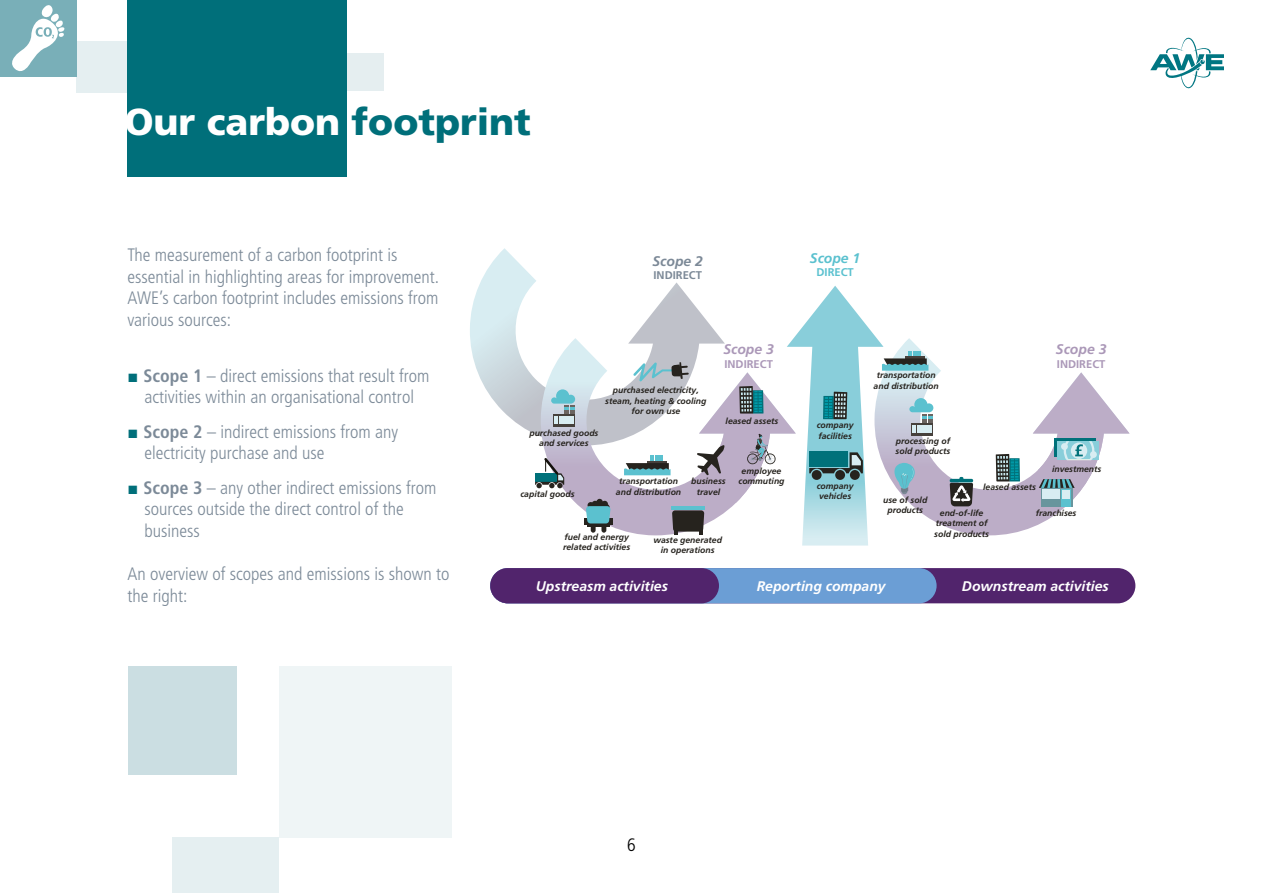
<style>
.page{position:relative;width:1263px;height:893px;background:#fff}
.page>*{position:absolute;margin:0;border:0;box-sizing:border-box;transform-origin:0 0}
.t1{font:900 37.5px "Frutiger LT Pro";color:#fff}
.t2{font:300 condensed 18px/21.6px "Frutiger LT Pro";color:#7c8a98}
.t3{font:300 condensed 18px "Frutiger LT Pro";color:#000}
.t4{font:italic 700 13.95px "Frutiger LT Pro";color:#fff}
.t5{font:italic 700 13.95px "Frutiger LT Pro";color:#ab98b8}
.t6{font:italic 700 13.95px "Frutiger LT Pro";color:#7c8997}
.t7{font:italic 700 13.95px "Frutiger LT Pro";color:#5bc1cf}
.t8{font:700 11.25px "Frutiger LT Pro";color:#ab98b8}
.t9{font:700 11.25px "Frutiger LT Pro";color:#7c8997}
.t10{font:700 11.25px "Frutiger LT Pro";color:#5bc1cf}
.t11{font:italic 700 8.7px/10.4px "Frutiger LT Pro";color:#26231e;text-align:center}
.s1{color:#006f7a}
.s2{font-family:"Arial";font-weight:400;font-stretch:normal;color:#006f7a}
.s3{font-weight:700}
</style>
<div class="page">
<svg style="left:1150px;top:37px;width:74px;height:51px"></svg>
<div style="left:128px;top:666px;width:109px;height:109px;background:#cbdee2"></div>
<div style="left:279px;top:666px;width:172px;height:172px;background:#eff5f6"></div>
<div style="left:173px;top:838px;width:106px;height:55px;background:#e5eff1"></div>
<div style="left:76px;top:42px;width:52px;height:51px;background:#e5eff1"></div>
<div style="left:347px;top:54px;width:37px;height:37px;background:#e5eef0"></div>
<div style="left:128px;top:0;width:219px;height:176px;background:#006f7a"></div>
<div style="left:0;top:0;width:76px;height:76px;background:#79afb8"></div>
<svg style="left:12px;top:5px;width:53px;height:67px"></svg>
<svg style="left:470px;top:248px;width:209px;height:188px"></svg>
<svg style="left:933px;top:363px;width:140px;height:172px"></svg>
<svg style="left:540px;top:338px;width:84px;height:195px"></svg>
<div style="left:490px;top:568px;width:645px;height:35px;background:#51246c;border-radius:18px"></div>
<div style="left:490px;top:568px;width:446px;height:35px;background:#6b9ed5;border-radius:18px"></div>
<div style="left:490px;top:568px;width:229px;height:35px;background:#51246c;border-radius:18px"></div>
<div style="left:1041px;top:488px;width:31px;height:18px;background:#68959d"></div>
<div style="left:1061px;top:489px;width:10px;height:17px;background:#5bc1cf"></div>
<svg style="left:1033px;top:372px;width:96px;height:131px"></svg>
<svg style="left:950px;top:477px;width:23px;height:29px"></svg>
<svg style="left:996px;top:454px;width:24px;height:27px"></svg>
<div style="left:584px;top:518px;width:29px;height:6px;background:#26231e"></div>
<div style="left:591px;top:524px;width:5px;height:9px;background:#26231e;border-radius:2px"></div>
<div style="left:601px;top:524px;width:5px;height:9px;background:#26231e;border-radius:2px"></div>
<svg style="left:587px;top:523px;width:23px;height:4px"></svg>
<svg style="left:586px;top:499px;width:25px;height:24px"></svg>
<svg style="left:535px;top:456px;width:29px;height:32px"></svg>
<svg style="left:564px;top:410px;width:5px;height:5px"></svg>
<svg style="left:570px;top:410px;width:5px;height:5px"></svg>
<svg style="left:553px;top:415px;width:22px;height:12px"></svg>
<svg style="left:551px;top:389px;width:24px;height:21px"></svg>
<hr style="left:559px;top:417px;width:14px;height:3px;background:#d8edf2">
<svg style="left:554px;top:417px;width:4px;height:7px"></svg>
<hr style="left:559px;top:421px;width:14px;height:3px;background:#d8edf2">
<svg style="left:624px;top:286px;width:309px;height:260px"></svg>
<h1 class="t1" style="left:124px;top:99px;width:408px">Our carbon <span class="s1">footprint</span></h1>
<p class="t2" style="left:128px;top:244px;width:313px">The measurement of a carbon footprint is essential in highlighting areas for improvement.<br>AWE’s carbon footprint includes emissions from various sources:</p>
<p class="t6" style="left:652px;top:253px;width:52px">Scope 2</p>
<p class="t9" style="left:653px;top:268px;width:50px">INDIRECT</p>
<p class="t7" style="left:810px;top:250px;width:52px">Scope 1</p>
<p class="t10" style="left:816px;top:266px;width:39px">DIRECT</p>
<p class="t2" style="left:128px;top:365px;width:303px;text-align:center"><span class="s2">■</span> <span class="s3">Scope 1</span> – direct emissions that result from activities within an organisational control</p>
<p class="t2" style="left:145px;top:421px;width:255px;text-indent:-17px"><span class="s2">■</span> <span class="s3">Scope 2</span> – indirect emissions from any electricity purchase and use</p>
<p class="t2" style="left:145px;top:477px;width:293px;text-indent:-17px"><span class="s2">■</span> <span class="s3">Scope 3</span> – any other indirect emissions from sources outside the direct control of the business</p>
<p class="t2" style="left:128px;top:563px;width:323px">An overview of scopes and emissions is shown to the right:</p>
<p class="t11" style="left:605px;top:385px;width:103px">purchased electricity, steam, heating &amp; cooling for own use</p>
<p class="t11" style="left:529px;top:428px;width:71px">purchased goods and services</p>
<p class="t5" style="left:723px;top:341px;width:52px">Scope 3</p>
<p class="t8" style="left:724px;top:357px;width:50px">INDIRECT</p>
<p class="t11" style="left:726px;top:415px;width:54px">leased assets</p>
<p class="t11" style="left:742px;top:465px;width:41px">employee</p>
<p class="t11" style="left:520px;top:489px;width:56px">capital goods</p>
<p class="t11" style="left:616px;top:476px;width:67px">transportation and distribution</p>
<p class="t11" style="left:691px;top:476px;width:36px">business</p>
<p class="t11" style="left:738px;top:476px;width:48px">commuting</p>
<p class="t11" style="left:697px;top:486px;width:25px">travel</p>
<p class="t11" style="left:563px;top:532px;width:69px;text-align:left">fuel and energy related activities</p>
<p class="t11" style="left:653px;top:534px;width:70px">waste generated in operations</p>
<p class="t11" style="left:817px;top:420px;width:38px;text-align:left">company facilities</p>
<p class="t11" style="left:817px;top:480px;width:38px;text-align:left">company vehicles</p>
<p class="t11" style="left:874px;top:370px;width:67px">transportation and distribution</p>
<p class="t11" style="left:895px;top:436px;width:56px;text-align:left">processing of sold products</p>
<p class="t5" style="left:1056px;top:341px;width:52px">Scope 3</p>
<p class="t8" style="left:1057px;top:357px;width:50px">INDIRECT</p>
<p class="t11" style="left:983px;top:482px;width:54px">leased assets</p>
<p class="t11" style="left:1052px;top:464px;width:51px">investments</p>
<p class="t11" style="left:883px;top:495px;width:46px">use of sold products</p>
<p class="t11" style="left:934px;top:508px;width:56px">end-of-life treatment of sold products</p>
<p class="t11" style="left:1036px;top:508px;width:42px">franchises</p>
<p class="t4" style="left:536px;top:578px;width:134px">Upstreasm activities</p>
<p class="t4" style="left:757px;top:578px;width:130px">Reporting company</p>
<p class="t4" style="left:962px;top:578px;width:148px">Downstream activities</p>
<p class="t3" style="left:627px;top:835px;width:10px">6</p>
</div>
